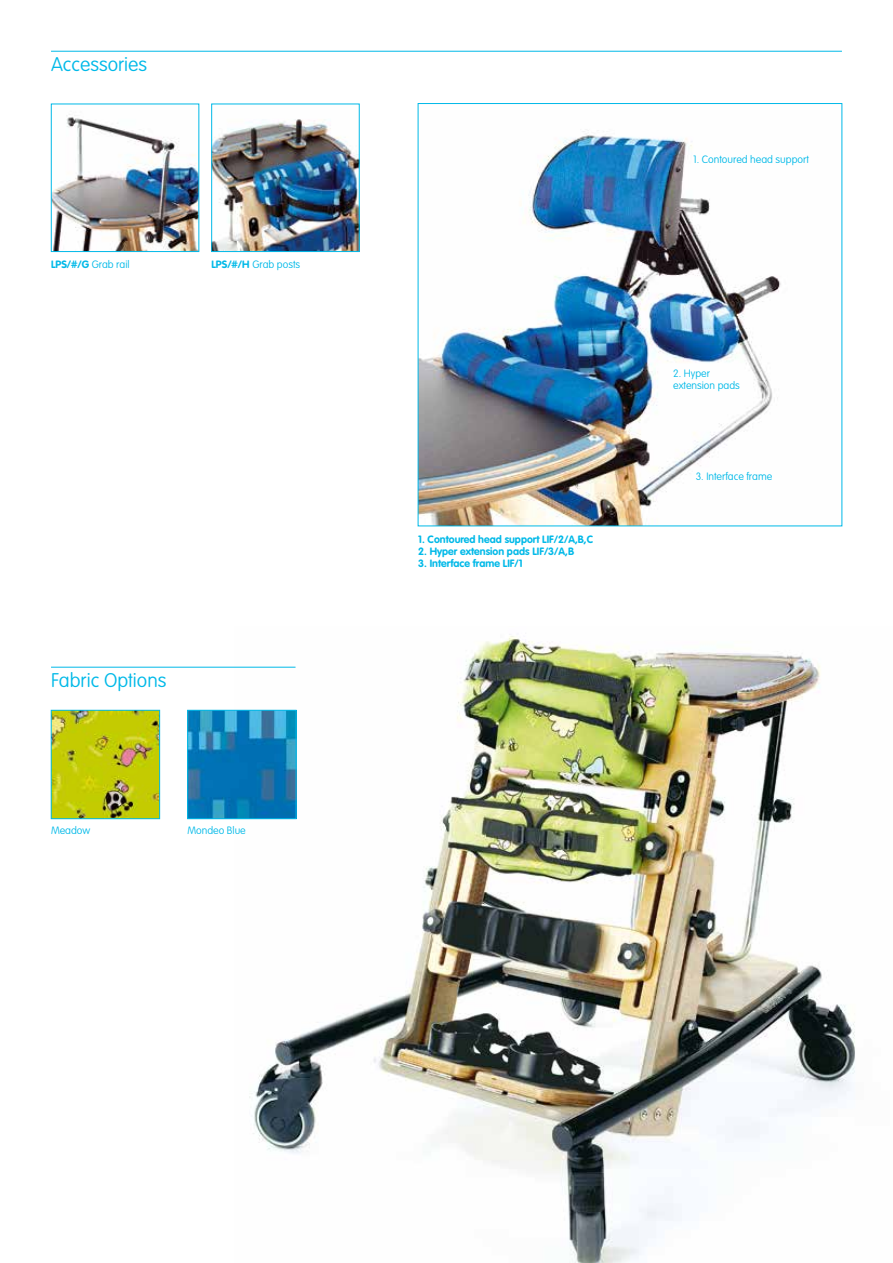
<style>
.page{position:relative;width:893px;height:1263px;background:#fff}
.page>*{position:absolute;margin:0;border:0;box-sizing:border-box;transform-origin:0 0}
.t1{font:100 19.5px "VAG Rounded";color:#00b9e8}
.t2{font:100 10.5px/12px "VAG Rounded";color:#00b9e8}
.t3{font:700 10.5px "VAG Rounded";color:#00b9e8}
.s1{font-weight:700}
</style>
<div class="page">
<img style="left:234px;top:636px;width:621px;height:627px">
<hr style="left:51px;top:51px;width:791px;height:1px;background:#00b9e8">
<img style="left:189px;top:712px;width:105px;height:105px">
<div style="left:187px;top:710px;width:109px;height:109px;border:1px solid #00b9e8"></div>
<img style="left:53px;top:712px;width:105px;height:105px">
<div style="left:51px;top:710px;width:109px;height:109px;border:1px solid #00b9e8"></div>
<hr style="left:51px;top:667px;width:245px;height:1px;background:#00b9e8">
<img style="left:420px;top:131px;width:361px;height:393px">
<img style="left:53px;top:114px;width:144px;height:136px">
<div style="left:51px;top:104px;width:148px;height:148px;border:1px solid #00b9e8"></div>
<img style="left:213px;top:119px;width:144px;height:131px">
<div style="left:211px;top:104px;width:148px;height:148px;border:1px solid #00b9e8"></div>
<h1 class="t1" style="left:51px;top:53px;width:98px">Accessories</h1>
<p class="t2" style="left:51px;top:259px;width:80px"><span class="s1">LPS/#/G</span> Grab rail</p>
<p class="t2" style="left:211px;top:259px;width:90px"><span class="s1">LPS/#/H</span> Grab posts</p>
<h1 class="t1" style="left:51px;top:668px;width:117px">Fabric Options</h1>
<p class="t2" style="left:51px;top:824px;width:41px">Meadow</p>
<p class="t2" style="left:187px;top:824px;width:60px">Mondeo Blue</p>
<p class="t2" style="left:693px;top:153px;width:117px">1. Contoured head support</p>
<p class="t3" style="left:418px;top:533px;width:177px">1. Contoured head support LIF/2/A,B,C</p>
<p class="t3" style="left:418px;top:545px;width:157px">2. Hyper extension pads LIF/3/A,B</p>
<p class="t3" style="left:418px;top:557px;width:106px">3. Interface frame LIF/1</p>
<p class="t2" style="left:673px;top:367px;width:68px">2. Hyper extension pads</p>
<p class="t2" style="left:696px;top:470px;width:78px">3. Interface frame</p>
</div>
